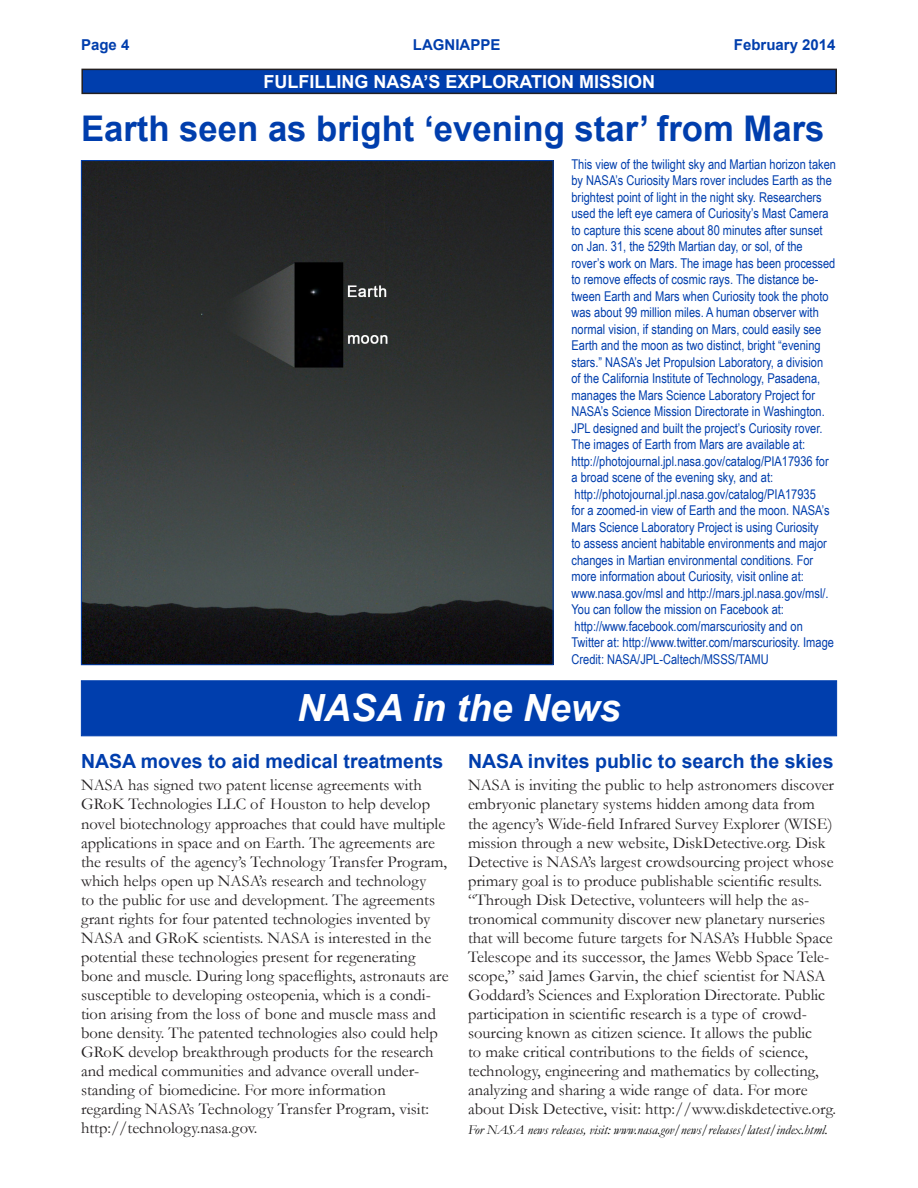
<style>
.page{position:relative;width:918px;height:1188px;background:#fff}
.page>*{position:absolute;margin:0;border:0;box-sizing:border-box;transform-origin:0 0}
.t1{font:italic 700 37.5px "Arial";color:#fff}
.t2{font:700 35.4px "Arial";color:#003ead}
.t3{font:700 19.5px "Arial";color:#003ead}
.t4{font:700 18px "Arial";color:#fff}
.t5{font:16.5px/19px "Garamond";color:#231f20}
.t6{font:700 15px "Arial";color:#003ead}
.t7{font:13.5px/16.5px "Arial Narrow";color:#003ead}
.t8{font:italic 13.5px "Garamond";color:#000}
</style>
<div class="page">
<div style="left:82px;top:69px;width:754px;height:24px;background:#003ead"></div>
<div style="left:81px;top:69px;width:756px;height:25px;border:2px solid #231f20"></div>
<img style="left:83px;top:162px;width:469px;height:501px">
<div style="left:81px;top:680px;width:756px;height:56px;background:#003ead;border:1px solid #003ead"></div>
<p class="t6" style="left:81px;top:35px;width:50px">Page 4</p>
<p class="t6" style="left:413px;top:35px;width:89px">LAGNIAPPE</p>
<p class="t6" style="left:734px;top:35px;width:103px">February 2014</p>
<p class="t4" style="left:264px;top:69px;width:393px">FULFILLING NASA’S EXPLORATION MISSION</p>
<p class="t2" style="left:81px;top:105px;width:745px">Earth seen as bright ‘evening star’ from Mars</p>
<p class="t7" style="left:572px;top:155px;width:266px">This view of the twilight sky and Martian horizon taken by NASA’s Curiosity Mars rover includes Earth as the brightest point of light in the night sky. Researchers used the left eye camera of Curiosity’s Mast Camera to capture this scene about 80 minutes after sunset on Jan. 31, the 529th Martian day, or sol, of the rover’s work on Mars. The image has been processed to remove effects of cosmic rays. The distance be&shy;tween Earth and Mars when Curiosity took the photo was about 99 million miles. A human observer with normal vision, if standing on Mars, could easily see Earth and the moon as two distinct, bright “evening stars.” NASA’s Jet Propulsion Laboratory, a division<br>of the California Institute of Technology, Pasadena, manages the Mars Science Laboratory Project for NASA’s Science Mission Directorate in Washington.<br>JPL designed and built the project’s Curiosity rover.<br>The images of Earth from Mars are available at:</p>
<p class="t7" style="left:572px;top:452px;width:259px">http://photojournal.jpl.nasa.gov/catalog/PIA17936 for a broad scene of the evening sky, and at:</p>
<p class="t7" style="left:572px;top:485px;width:260px">http://photojournal.jpl.nasa.gov/catalog/PIA17935<br>for a zoomed-in view of Earth and the moon. NASA’s Mars Science Laboratory Project is using Curiosity to assess ancient habitable environments and major changes in Martian environmental conditions. For more information about Curiosity, visit online at:</p>
<p class="t7" style="left:572px;top:584px;width:259px">www.nasa.gov/msl and http://mars.jpl.nasa.gov/msl/.<br>You can follow the mission on Facebook at:</p>
<p class="t7" style="left:572px;top:617px;width:264px">http://www.facebook.com/marscuriosity and on<br>Twitter at: http://www.twitter.com/marscuriosity. Image<br>Credit: NASA/JPL-Caltech/MSSS/TAMU</p>
<p class="t1" style="left:297px;top:683px;width:325px">NASA in the News</p>
<p class="t3" style="left:81px;top:749px;width:364px">NASA moves to aid medical treatments</p>
<p class="t5" style="left:81px;top:775px;width:369px">NASA has signed two patent license agreements with GRoK Technologies LLC of Houston to help develop novel biotechnology approaches that could have multiple applications in space and on Earth. The agreements are the results of the agency’s Technology Transfer Program, which helps open up NASA’s research and technology<br>to the public for use and development. The agreements grant rights for four patented technologies invented by NASA and GRoK scientists. NASA is interested in the potential these technologies present for regenerating bone and muscle. During long spaceflights, astronauts are susceptible to developing osteopenia, which is a condi&shy;tion arising from the loss of bone and muscle mass and bone density. The patented technologies also could help GRoK develop breakthrough products for the research and medical communities and advance overall under&shy;standing of biomedicine. For more information</p>
<p class="t5" style="left:81px;top:1099px;width:350px">regarding NASA’s Technology Transfer Program, visit:</p>
<p class="t5" style="left:81px;top:1118px;width:178px">http://technology.nasa.gov.</p>
<p class="t3" style="left:468px;top:749px;width:367px">NASA invites public to search the skies</p>
<p class="t5" style="left:468px;top:775px;width:370px">NASA is inviting the public to help astronomers discover embryonic planetary systems hidden among data from the agency’s Wide-field Infrared Survey Explorer (WISE) mission through a new website, DiskDetective.org. Disk Detective is NASA’s largest crowdsourcing project whose primary goal is to produce publishable scientific results. “Through Disk Detective, volunteers will help the as&shy;tronomical community discover new planetary nurseries that will become future targets for NASA’s Hubble Space Telescope and its successor, the James Webb Space Tele&shy;scope,” said James Garvin, the chief scientist for NASA Goddard’s Sciences and Exploration Directorate. Public participation in scientific research is a type of crowd&shy;sourcing known as citizen science. It allows the public<br>to make critical contributions to the fields of science, technology, engineering and mathematics by collecting, analyzing and sharing a wide range of data. For more about Disk Detective, visit: http://www.diskdetective.org.</p>
<p class="t8" style="left:468px;top:1120px;width:361px">For NASA news releases, visit: www.nasa.gov/news/releases/latest/index.html.</p>
</div>
